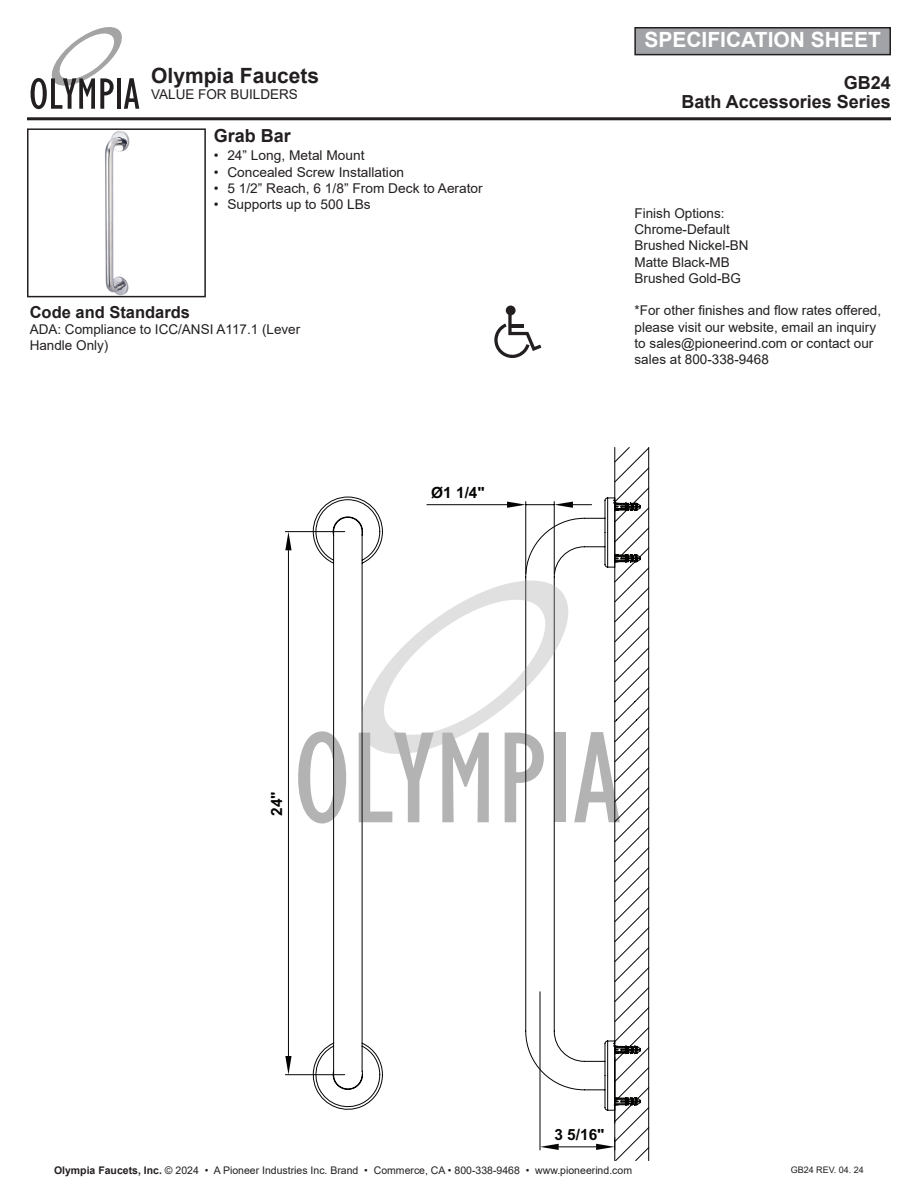
<style>
.page{position:relative;width:918px;height:1188px;background:#fff}
.page>*{position:absolute;margin:0;border:0;box-sizing:border-box;transform-origin:0 0}
.t1{font:700 21px "Arial";color:#fff}
.t2{font:700 21px "Arial";color:#231f20}
.t3{font:700 18px "Arial";color:#231f20}
.t4{font:700 16.5px "Arial";color:#231f20}
.t5{font:700 15.45px "Arial";color:#040503}
.t6{font:13.5px/16.2px "Arial";color:#231f20}
.t7{font:10.5px "Arial";color:#231f20}
.t8{font:9px "Arial";color:#231f20}
.s1{font-weight:700}
</style>
<div class="page">
<hr style="left:285px;top:531px;width:60px;height:1px;background:#040503">
<hr style="left:285px;top:1074px;width:60px;height:1px;background:#040503">
<hr style="left:288px;top:550px;width:1px;height:506px;background:#040503">
<svg style="left:285px;top:532px;width:7px;height:18px"></svg>
<svg style="left:285px;top:1056px;width:7px;height:19px"></svg>
<svg style="left:31px;top:27px;width:108px;height:82px"></svg>
<hr style="left:27px;top:117px;width:864px;height:3px;background:#231f20">
<img style="left:105px;top:131px;width:25px;height:163px">
<div style="left:27px;top:128px;width:179px;height:169px;border:2px solid #231f20"></div>
<div style="left:635px;top:28px;width:255px;height:27px;background:#a1a3a6"></div>
<div style="left:634px;top:27px;width:257px;height:28px;border:2px solid #231f20"></div>
<svg style="left:298px;top:447px;width:351px;height:714px"></svg>
<svg style="left:494px;top:314px;width:47px;height:44px"></svg>
<div style="left:506px;top:306px;width:10px;height:9px;background:#231f20;border-radius:50%"></div>
<p class="t2" style="left:151px;top:61px;width:170px">Olympia Faucets</p>
<p class="t6" style="left:151px;top:87px;width:148px">VALUE FOR BUILDERS</p>
<p class="t3" style="left:214px;top:123px;width:79px">Grab Bar</p>
<p class="t6" style="left:214px;top:147px;width:152px">• 24” Long, Metal Mount</p>
<p class="t6" style="left:214px;top:164px;width:192px">• Concealed Screw Installation</p>
<p class="t6" style="left:214px;top:180px;width:271px">• 5 1/2” Reach, 6 1/8” From Deck to Aerator</p>
<p class="t6" style="left:214px;top:196px;width:158px">• Supports up to 500 LBs</p>
<p class="t4" style="left:30px;top:300px;width:162px">Code and Standards</p>
<p class="t6" style="left:30px;top:321px;width:272px">ADA: Compliance to ICC/ANSI A117.1 (Lever<br>Handle Only)</p>
<p class="t5" style="left:266px;top:816px;width:26px;rotate:-90deg">24"</p>
<p class="t5" style="left:431px;top:482px;width:55px">Ø1 1/4"</p>
<p class="t1" style="left:644px;top:25px;width:238px">SPECIFICATION SHEET</p>
<p class="t3" style="left:844px;top:70px;width:49px">GB24</p>
<p class="t3" style="left:682px;top:89px;width:211px">Bath Accessories Series</p>
<p class="t6" style="left:635px;top:205px;width:92px">Finish Options:</p>
<p class="t6" style="left:635px;top:221px;width:97px">Chrome-Default</p>
<p class="t6" style="left:635px;top:237px;width:116px">Brushed Nickel-BN</p>
<p class="t6" style="left:635px;top:254px;width:97px">Matte Black-MB</p>
<p class="t6" style="left:635px;top:270px;width:108px">Brushed Gold-BG</p>
<p class="t6" style="left:635px;top:302px;width:248px">*For other finishes and flow rates offered, please visit our website, email an inquiry to sales@pioneerind.com or contact our sales at 800-338-9468</p>
<p class="t5" style="left:554px;top:1124px;width:52px">3 5/16"</p>
<p class="t7" style="left:54px;top:1163px;width:580px"><span class="s1">Olympia Faucets, Inc.</span> © 2024 • A Pioneer Industries Inc. Brand • Commerce, CA • 800-338-9468 • www.pioneerind.com</p>
<p class="t8" style="left:791px;top:1164px;width:75px">GB24 REV. 04. 24</p>
</div>
